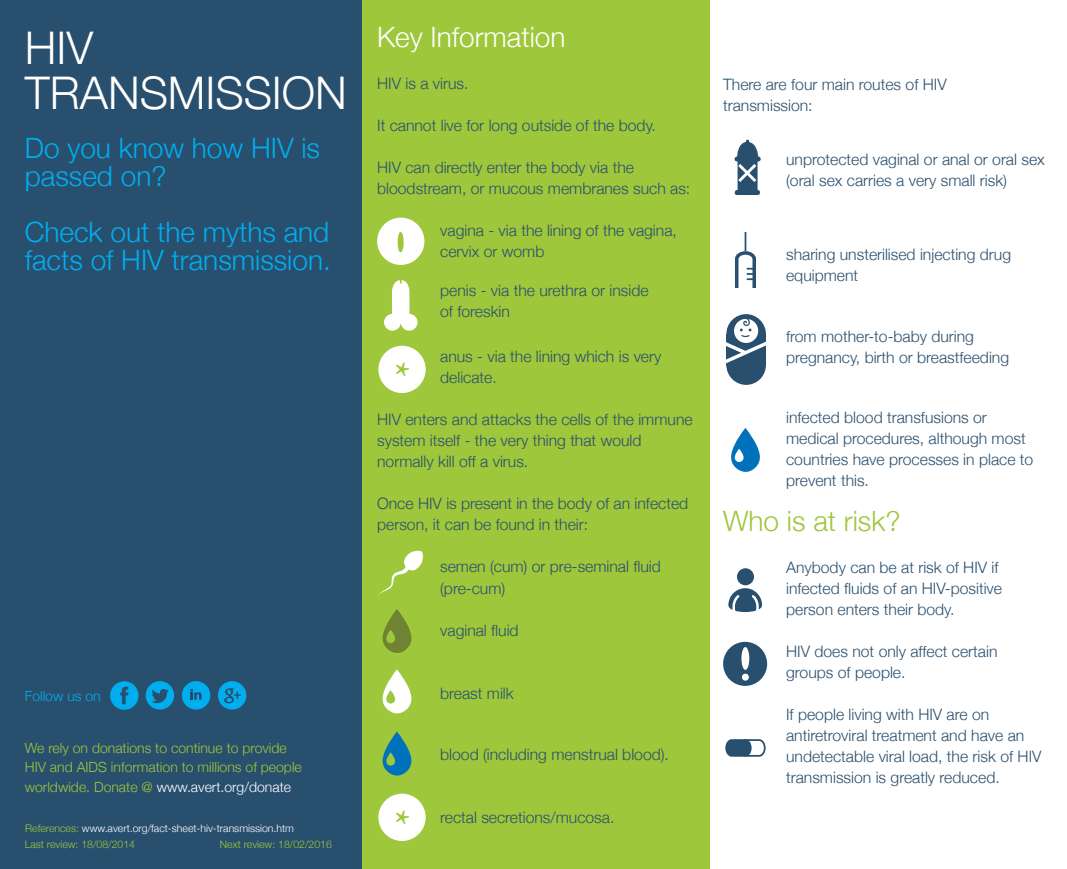
<style>
.page{position:relative;width:1067px;height:869px;background:#fff}
.page>*{position:absolute;margin:0;border:0;box-sizing:border-box;transform-origin:0 0}
.t1{font:300 44.98px/45px "Helvetica Neue";color:#fff}
.t2{font:700 38.5px "Minion Pro";color:#9ec73b}
.t3{font:300 28px/28px "Helvetica Neue";color:#00aeef}
.t4{font:300 28px "Helvetica Neue";color:#fff}
.t5{font:300 28px "Helvetica Neue";color:#9ec73b}
.t6{font:300 15.75px/21px "Helvetica Neue";color:#294f6e}
.t7{font:300 14px/19.2px "Helvetica Neue";color:#9ec73b}
.t8{font:300 14px "Helvetica Neue";color:#00aeef}
.t9{font:300 10.5px "Helvetica Neue";color:#fff}
.t10{font:300 10.5px "Helvetica Neue";color:#9ec73b}
.s1{color:#fff}
.s2{color:#9ec73b}
</style>
<div class="page">
<div style="left:0;top:0;width:362px;height:868px;background:#294f6e"></div>
<div style="left:362px;top:0;width:347px;height:868px;background:#9ec73b"></div>
<div style="left:723px;top:641px;width:44px;height:44px;background:#294f6e;border-radius:50%"></div>
<div style="left:742px;top:673px;width:7px;height:7px;background:#fff;border-radius:50%"></div>
<div style="left:741px;top:646px;width:8px;height:23px;background:#fff;border-radius:50%"></div>
<svg style="left:392px;top:280px;width:17px;height:39px"></svg>
<div style="left:401px;top:314px;width:16px;height:16px;background:#fff;border-radius:50%"></div>
<div style="left:384px;top:314px;width:17px;height:16px;background:#fff;border-radius:50%"></div>
<div style="left:379px;top:346px;width:46px;height:46px;background:#fff;border-radius:50%"></div>
<div style="left:378px;top:345px;width:48px;height:48px;border:2px solid #fff;border-radius:50%"></div>
<div style="left:379px;top:794px;width:46px;height:45px;background:#fff;border-radius:50%"></div>
<div style="left:378px;top:793px;width:48px;height:47px;border:2px solid #fff;border-radius:50%"></div>
<svg style="left:735px;top:232px;width:21px;height:56px"></svg>
<div style="left:378px;top:218px;width:45px;height:46px;background:#fff;border-radius:50%"></div>
<div style="left:377px;top:217px;width:47px;height:48px;border:2px solid #fff;border-radius:50%"></div>
<div style="left:397px;top:232px;width:6px;height:20px;border:2px solid #9ec73b;border-radius:50%"></div>
<svg style="left:725px;top:739px;width:41px;height:18px"></svg>
<svg style="left:728px;top:588px;width:34px;height:24px"></svg>
<div style="left:737px;top:568px;width:17px;height:17px;background:#294f6e;border-radius:50%"></div>
<svg style="left:378px;top:550px;width:45px;height:44px"></svg>
<svg style="left:382px;top:609px;width:29px;height:43px"></svg>
<svg style="left:382px;top:669px;width:29px;height:44px"></svg>
<svg style="left:382px;top:731px;width:29px;height:44px"></svg>
<svg style="left:731px;top:428px;width:29px;height:43px"></svg>
<svg style="left:734px;top:139px;width:26px;height:56px"></svg>
<svg style="left:726px;top:314px;width:40px;height:70px"></svg>
<div style="left:182px;top:680px;width:28px;height:29px;background:#00aeef;border-radius:50%"></div>
<svg style="left:190px;top:689px;width:12px;height:10px"></svg>
<svg style="left:110px;top:681px;width:28px;height:28px"></svg>
<svg style="left:146px;top:681px;width:28px;height:28px"></svg>
<svg style="left:218px;top:681px;width:28px;height:28px"></svg>
<h1 class="t1" style="left:25px;top:23px;width:323px">HIV<br>TRANSMISSION</h1>
<h3 class="t3" style="left:25px;top:132px;width:297px">Do you know how HIV is passed on?</h3>
<h3 class="t3" style="left:25px;top:216px;width:307px">Check out the myths and facts of HIV transmission.</h3>
<p class="t8" style="left:25px;top:684px;width:77px">Follow us on</p>
<p class="t7" style="left:25px;top:737px;width:278px">We rely on donations to continue to provide<br>HIV and AIDS information to millions of people worldwide. Donate @ <span class="s1">www.avert.org/donate</span></p>
<p class="t9" style="left:25px;top:819px;width:270px"><span class="s2">References:</span> www.avert.org/fact-sheet-hiv-transmission.htm</p>
<p class="t10" style="left:25px;top:834px;width:112px">Last review: 18/08/2014</p>
<p class="t10" style="left:220px;top:834px;width:114px">Next review: 18/02/2016</p>
<h3 class="t4" style="left:377px;top:14px;width:190px">Key Information</h3>
<p class="t6" style="left:377px;top:72px;width:93px">HIV is a virus.</p>
<p class="t6" style="left:377px;top:114px;width:280px">It cannot live for long outside of the body.</p>
<p class="t6" style="left:377px;top:156px;width:315px">HIV can directly enter the body via the bloodstream, or mucous membranes such as:</p>
<p class="t6" style="left:440px;top:219px;width:238px">vagina - via the lining of the vagina, cervix or womb</p>
<p class="t6" style="left:440px;top:278px;width:210px">penis - via the urethra or inside of foreskin</p>
<p class="t6" style="left:440px;top:345px;width:223px">anus - via the lining which is very delicate.</p>
<p class="t6" style="left:377px;top:408px;width:317px">HIV enters and attacks the cells of the immune system itself - the very thing that would normally kill off a virus.</p>
<p class="t6" style="left:377px;top:492px;width:312px">Once HIV is present in the body of an infected person, it can be found in their:</p>
<p class="t6" style="left:440px;top:555px;width:222px">semen (cum) or pre-seminal fluid (pre-cum)</p>
<p class="t6" style="left:440px;top:618px;width:80px">vaginal fluid</p>
<h2 class="t2" style="left:395px;top:348px;width:17px">*</h2>
<p class="t6" style="left:440px;top:681px;width:75px">breast milk</p>
<h2 class="t2" style="left:395px;top:796px;width:17px">*</h2>
<p class="t6" style="left:440px;top:742px;width:230px">blood (including menstrual blood).</p>
<p class="t6" style="left:440px;top:805px;width:176px">rectal secretions/mucosa.</p>
<p class="t6" style="left:723px;top:73px;width:225px">There are four main routes of HIV transmission:</p>
<p class="t6" style="left:786px;top:148px;width:260px">unprotected vaginal or anal or oral sex (oral sex carries a very small risk)</p>
<p class="t6" style="left:786px;top:242px;width:226px">sharing unsterilised injecting drug equipment</p>
<p class="t6" style="left:786px;top:325px;width:224px">from mother-to-baby during pregnancy, birth or breastfeeding</p>
<p class="t6" style="left:786px;top:405px;width:249px">infected blood transfusions or medical procedures, although most countries have processes in place to prevent this.</p>
<h3 class="t5" style="left:723px;top:498px;width:179px">Who is at risk?</h3>
<p class="t6" style="left:786px;top:556px;width:217px">Anybody can be at risk of HIV if infected fluids of an HIV-positive person enters their body.</p>
<p class="t6" style="left:786px;top:640px;width:213px">HIV does not only affect certain groups of people.</p>
<p class="t6" style="left:786px;top:703px;width:257px">If people living with HIV are on antiretroviral treatment and have an undetectable viral load, the risk of HIV transmission is greatly reduced.</p>
</div>
